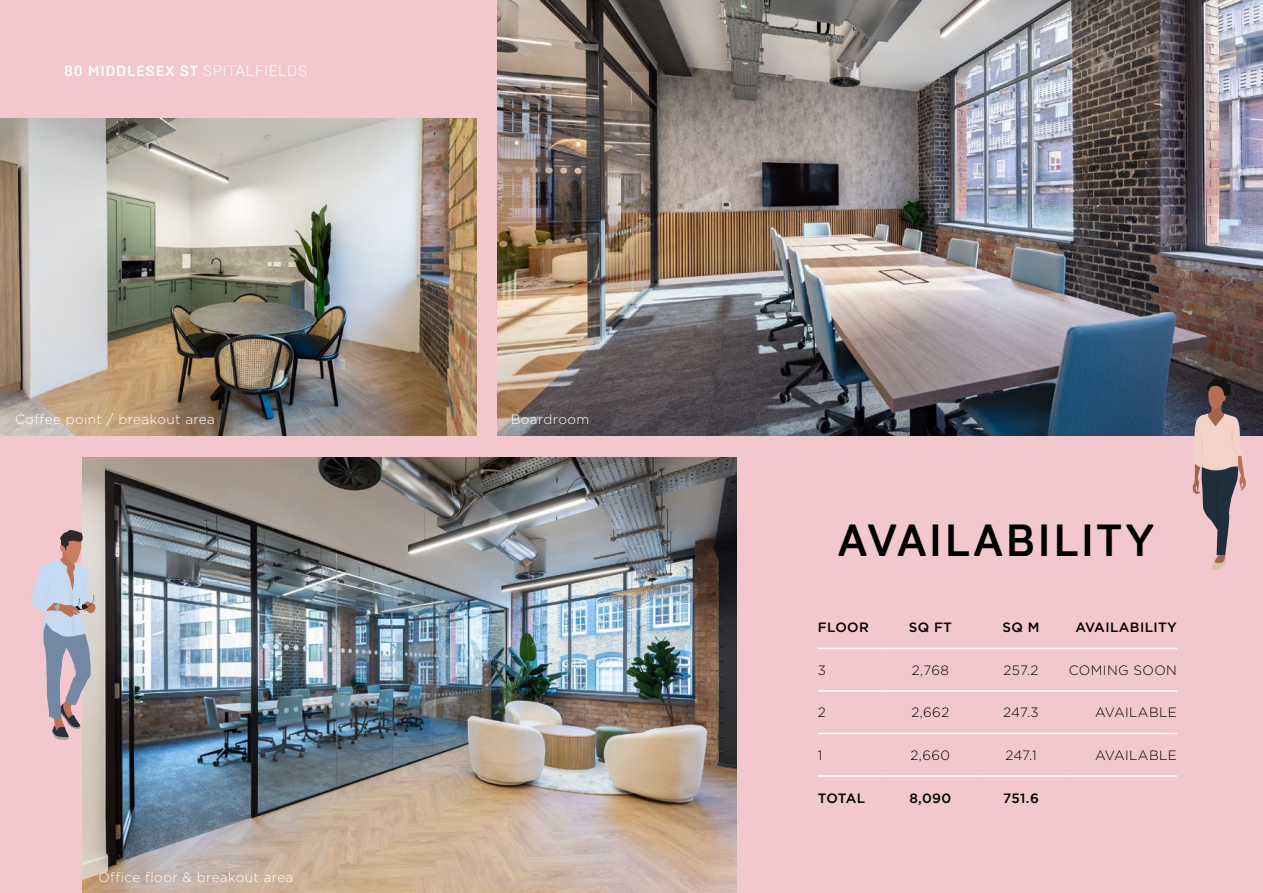
<style>
.page{position:relative;width:1263px;height:893px;background:#f2c7ce}
.page>*{position:absolute;margin:0;border:0;box-sizing:border-box;transform-origin:0 0}
.t1{font:500 45px "Brutal Type";letter-spacing:.05em;color:#000}
.t2{font:500 14.7px "Brutal Type";letter-spacing:.05em;color:#fff}
.t3{font:300 13.5px "Gotham";letter-spacing:.03em;color:#000}
.t4{font:300 13.5px "Gotham";letter-spacing:.03em;color:#fff}
.t5{font:500 13.5px "Gotham";letter-spacing:.03em;color:#000}
.s1{font-weight:300}
</style>
<div class="page">
<img style="left:83px;top:457px;width:654px;height:436px">
<img style="left:0;top:118px;width:476px;height:318px">
<svg style="left:32px;top:530px;width:64px;height:210px"></svg>
<img style="left:497px;top:0;width:766px;height:436px">
<svg style="left:1192px;top:376px;width:54px;height:194px"></svg>
<hr style="left:818px;top:648px;width:66px;height:1px;background:#fff">
<hr style="left:884px;top:648px;width:92px;height:1px;background:#fff">
<hr style="left:976px;top:648px;width:90px;height:1px;background:#fff">
<hr style="left:1066px;top:648px;width:111px;height:1px;background:#fff">
<hr style="left:818px;top:690px;width:66px;height:2px;background:#fff">
<hr style="left:884px;top:690px;width:92px;height:2px;background:#fff">
<hr style="left:976px;top:690px;width:90px;height:2px;background:#fff">
<hr style="left:1066px;top:690px;width:111px;height:2px;background:#fff">
<hr style="left:818px;top:733px;width:66px;height:1px;background:#fff">
<hr style="left:884px;top:733px;width:92px;height:1px;background:#fff">
<hr style="left:976px;top:733px;width:90px;height:1px;background:#fff">
<hr style="left:1066px;top:733px;width:111px;height:1px;background:#fff">
<hr style="left:818px;top:775px;width:66px;height:2px;background:#fff">
<hr style="left:884px;top:775px;width:92px;height:2px;background:#fff">
<hr style="left:976px;top:775px;width:90px;height:2px;background:#fff">
<hr style="left:1066px;top:775px;width:111px;height:2px;background:#fff">
<p class="t2" style="left:64px;top:62px;width:245px">80 MIDDLESEX ST <span class="s1">SPITALFIELDS</span></p>
<p class="t4" style="left:15px;top:412px;width:201px">Coffee point / breakout area</p>
<p class="t4" style="left:98px;top:869px;width:197px">Office floor &amp; breakout area</p>
<p class="t4" style="left:511px;top:412px;width:80px">Boardroom</p>
<h1 class="t1" style="left:838px;top:513px;width:317px">AVAILABILITY</h1>
<p class="t5" style="left:818px;top:619px;width:53px">FLOOR</p>
<p class="t5" style="left:909px;top:619px;width:45px">SQ FT</p>
<p class="t5" style="left:1002px;top:619px;width:39px">SQ M</p>
<p class="t5" style="left:1075px;top:619px;width:103px">AVAILABILITY</p>
<p class="t3" style="left:818px;top:662px;width:10px">3</p>
<p class="t3" style="left:912px;top:662px;width:39px">2,768</p>
<p class="t3" style="left:1003px;top:662px;width:36px">257.2</p>
<p class="t3" style="left:1069px;top:662px;width:110px">COMING SOON</p>
<p class="t3" style="left:818px;top:705px;width:9px">2</p>
<p class="t3" style="left:911px;top:705px;width:39px">2,662</p>
<p class="t3" style="left:1003px;top:705px;width:37px">247.3</p>
<p class="t3" style="left:1095px;top:705px;width:83px">AVAILABLE</p>
<p class="t3" style="left:818px;top:748px;width:6px">1</p>
<p class="t3" style="left:910px;top:748px;width:41px">2,660</p>
<p class="t3" style="left:1005px;top:748px;width:33px">247.1</p>
<p class="t3" style="left:1095px;top:748px;width:83px">AVAILABLE</p>
<p class="t5" style="left:818px;top:790px;width:49px">TOTAL</p>
<p class="t5" style="left:909px;top:790px;width:43px">8,090</p>
<p class="t5" style="left:1003px;top:790px;width:37px">751.6</p>
</div>
